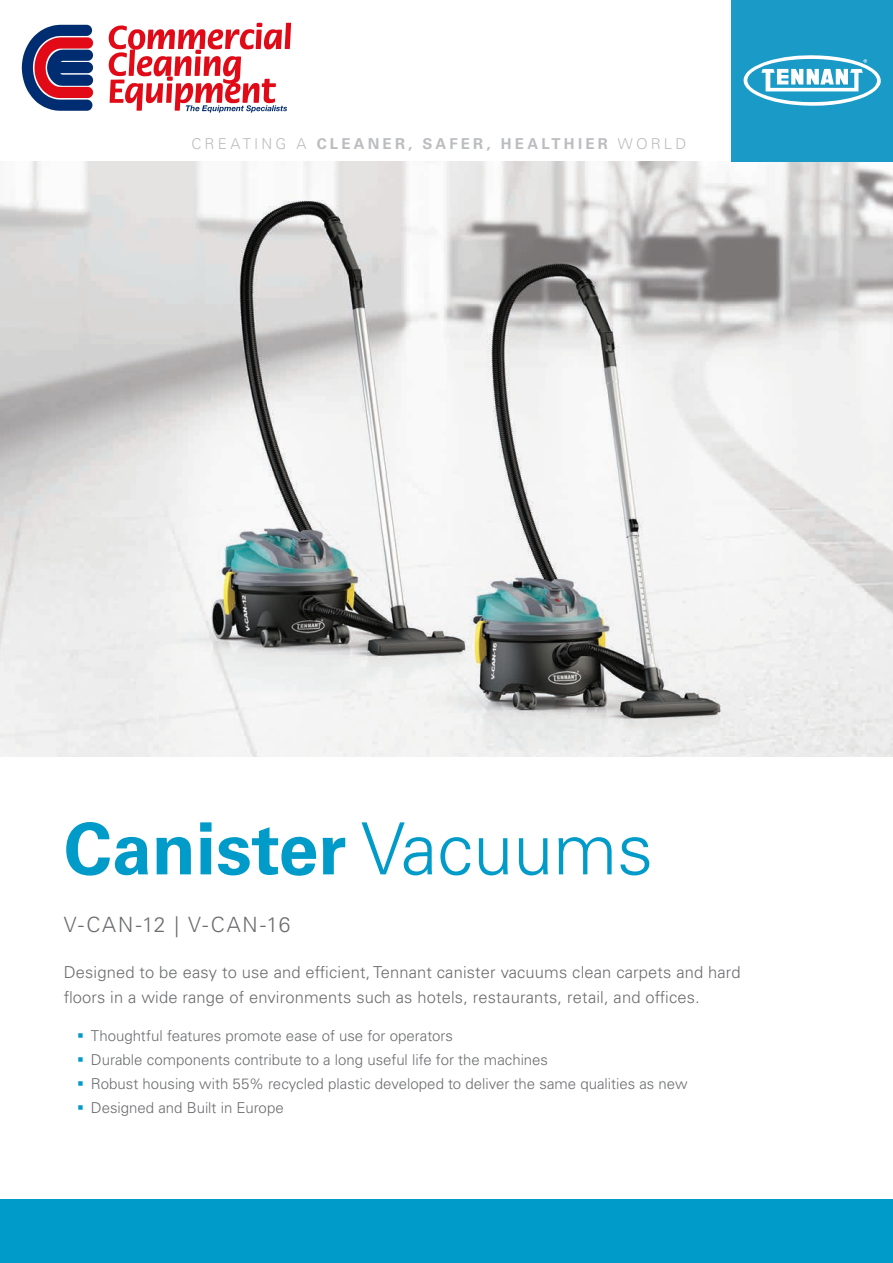
<style>
.page{position:relative;width:893px;height:1263px;background:#fff}
.page>*{position:absolute;margin:0;border:0;box-sizing:border-box;transform-origin:0 0}
.Headers{font:700 72px "Univers LT Std";color:#009bc8}
.Headers-2{font:300 21px "Univers LT Std";letter-spacing:.085em;color:#6c6d70}
.Intro_Paragraph{font:300 16.5px/25.5px "Univers LT Std";letter-spacing:.01em;color:#6c6d70}
.t1{font:300 15px "Univers LT Std";color:#6c6d70}
.t2{font:700 15px "Univers LT Std";letter-spacing:.21em;color:#bcbdc0}
.s1{font-weight:300}
</style>
<div class="page">
<img style="left:21px;top:22px;width:271px;height:91px">
<img style="left:0;top:162px;width:893px;height:595px">
<div style="left:731px;top:0;width:162px;height:162px;background:#1a9ac7"></div>
<svg style="left:743px;top:55px;width:138px;height:51px"></svg>
<div style="left:0;top:1199px;width:893px;height:64px;background:#009bc8"></div>
<p class="t2" style="left:191px;top:135px;width:496px"><span class="s1">CREATING A</span> CLEANER, SAFER, HEALTHIER <span class="s1">WORLD</span></p>
<p class="Headers" style="left:64px;top:807px;width:591px">Canister <span class="s1">Vacuums</span></p>
<p class="Headers-2" style="left:64px;top:912px;width:228px">V-CAN-12 | V-CAN-16</p>
<p class="Intro_Paragraph" style="left:64px;top:959px;width:678px">Designed to be easy to use and efficient, Tennant canister vacuums clean carpets and hard floors in a wide range of environments such as hotels, restaurants, retail, and offices.</p>
<p class="t1" style="left:91px;top:1026px;width:364px">Thoughtful features promote ease of use for operators</p>
<p class="t1" style="left:91px;top:1050px;width:459px">Durable components contribute to a long useful life for the machines</p>
<p class="t1" style="left:91px;top:1074px;width:598px">Robust housing with 55% recycled plastic developed to deliver the same qualities as new</p>
<p class="t1" style="left:91px;top:1098px;width:194px">Designed and Built in Europe</p>
</div>
